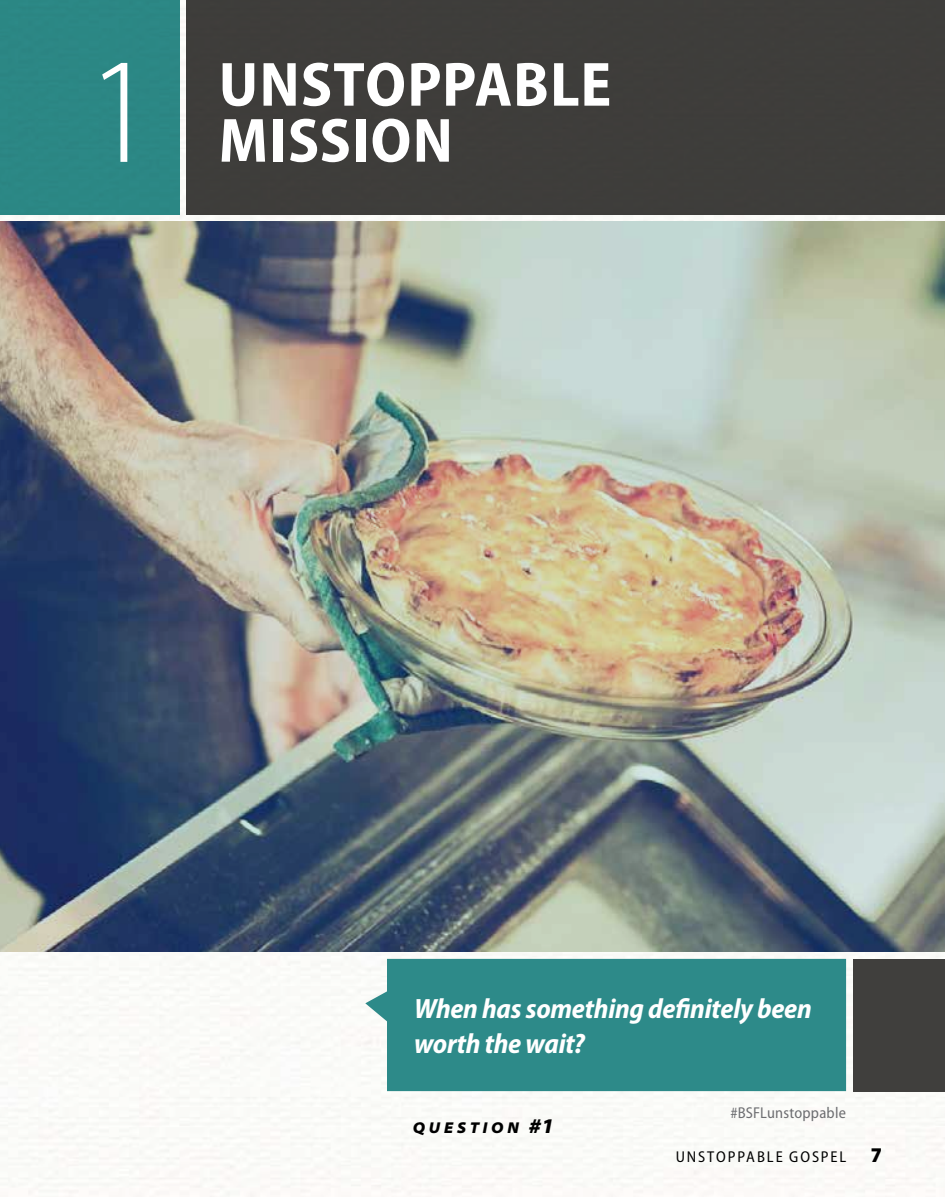
<style>
.page{position:relative;width:945px;height:1197px;background:#fff}
.page>*{position:absolute;margin:0;border:0;box-sizing:border-box;transform-origin:0 0}
.t1{font:300 semi-condensed 152.25px "Myriad Pro";color:#fff}
.t2{font:700 semi-condensed 63px "Myriad Pro";letter-spacing:.02em;color:#fff}
.t3{font:italic 700 semi-condensed 28px/35px "Myriad Pro";letter-spacing:-.01em;color:#fff}
.t4{font:semi-condensed 15.75px "Myriad Pro";letter-spacing:.12em;color:#000}
.t5{font:semi-condensed 15.75px "Myriad Pro";letter-spacing:.015em;color:#6d6e71}
.t6{font:italic 900 semi-expanded 15.75px "Myriad Pro";letter-spacing:.235em;color:#000}
.s1{font-size:21px}
.s2{font-weight:900;font-size:21px}
</style>
<div class="page">
<img style="left:0;top:0;width:945px;height:1197px">
<div style="left:853px;top:959px;width:92px;height:132px;background:#403f3d"></div>
<div style="left:0;top:0;width:179px;height:214px;background:#2d8a89"></div>
<div style="left:186px;top:0;width:759px;height:214px;background:#403f3d"></div>
<div style="left:365px;top:959px;width:481px;height:132px;background:#2d8a89"></div>
<img style="left:0;top:221px;width:945px;height:731px">
<h1 class="t1" style="left:87px;top:29px;width:70px">1</h1>
<h2 class="t2" style="left:219px;top:49px;width:394px">UNSTOPPABLE</h2>
<h2 class="t2" style="left:219px;top:105px;width:236px">MISSION</h2>
<p class="t3" style="left:414px;top:992px;width:399px">When has something definitely been worth the wait?</p>
<p class="t6" style="left:413px;top:1119px;width:143px">QUESTION <span class="s1">#1</span></p>
<p class="t5" style="left:730px;top:1104px;width:117px">#BSFLunstoppable</p>
<p class="t4" style="left:675px;top:1149px;width:208px">UNSTOPPABLE GOSPEL <span class="s2">7</span></p>
</div>
